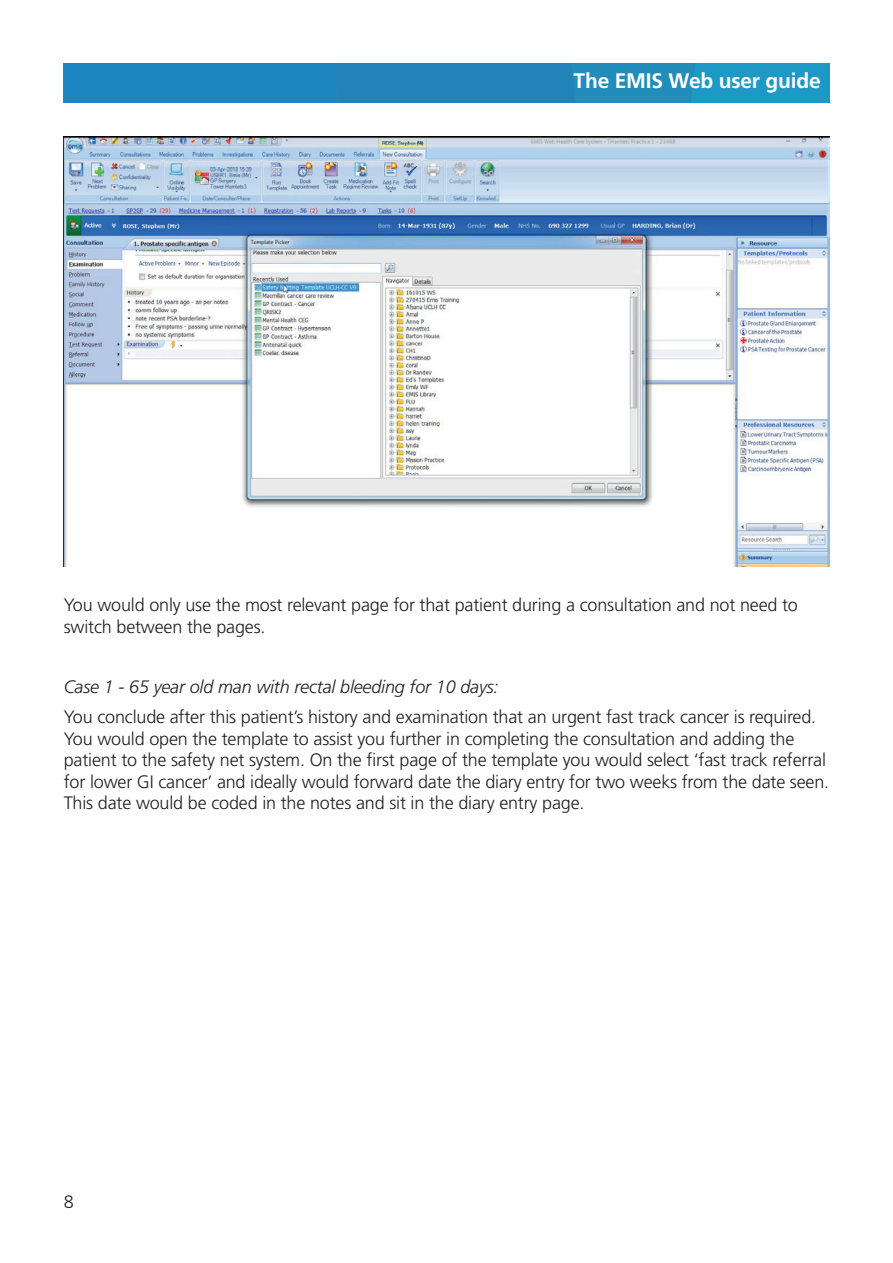
<style>
.page{position:relative;width:893px;height:1263px;background:#fff}
.page>*{position:absolute;margin:0;border:0;box-sizing:border-box;transform-origin:0 0}
.t1{font:700 21px "Frutiger LT Std";letter-spacing:-.01em;color:#fff}
.t2{font:300 18px/21.6px "Frutiger LT Std";letter-spacing:-.01em;color:#231f20}
.t3{font:italic 300 18px "Frutiger LT Std";letter-spacing:-.01em;color:#231f20}
</style>
<div class="page">
<div style="left:64px;top:64px;width:765px;height:38px;background:#2286bb"></div>
<div style="left:691px;top:64px;width:138px;height:38px;background:#1e99c6"></div>
<img style="left:64px;top:136px;width:765px;height:431px">
<p class="t1" style="left:574px;top:68px;width:249px">The EMIS Web user guide</p>
<p class="t2" style="left:64px;top:594px;width:736px">You would only use the most relevant page for that patient during a consultation and not need to switch between the pages.</p>
<p class="t3" style="left:64px;top:676px;width:436px">Case 1 - 65 year old man with rectal bleeding for 10 days:</p>
<p class="t2" style="left:64px;top:706px;width:767px">You conclude after this patient’s history and examination that an urgent fast track cancer is required.<br>You would open the template to assist you further in completing the consultation and adding the patient to the safety net system. On the first page of the template you would select ‘fast track referral for lower GI cancer’ and ideally would forward date the diary entry for two weeks from the date seen.<br>This date would be coded in the notes and sit in the diary entry page.</p>
<p class="t2" style="left:64px;top:1192px;width:12px">8</p>
</div>
